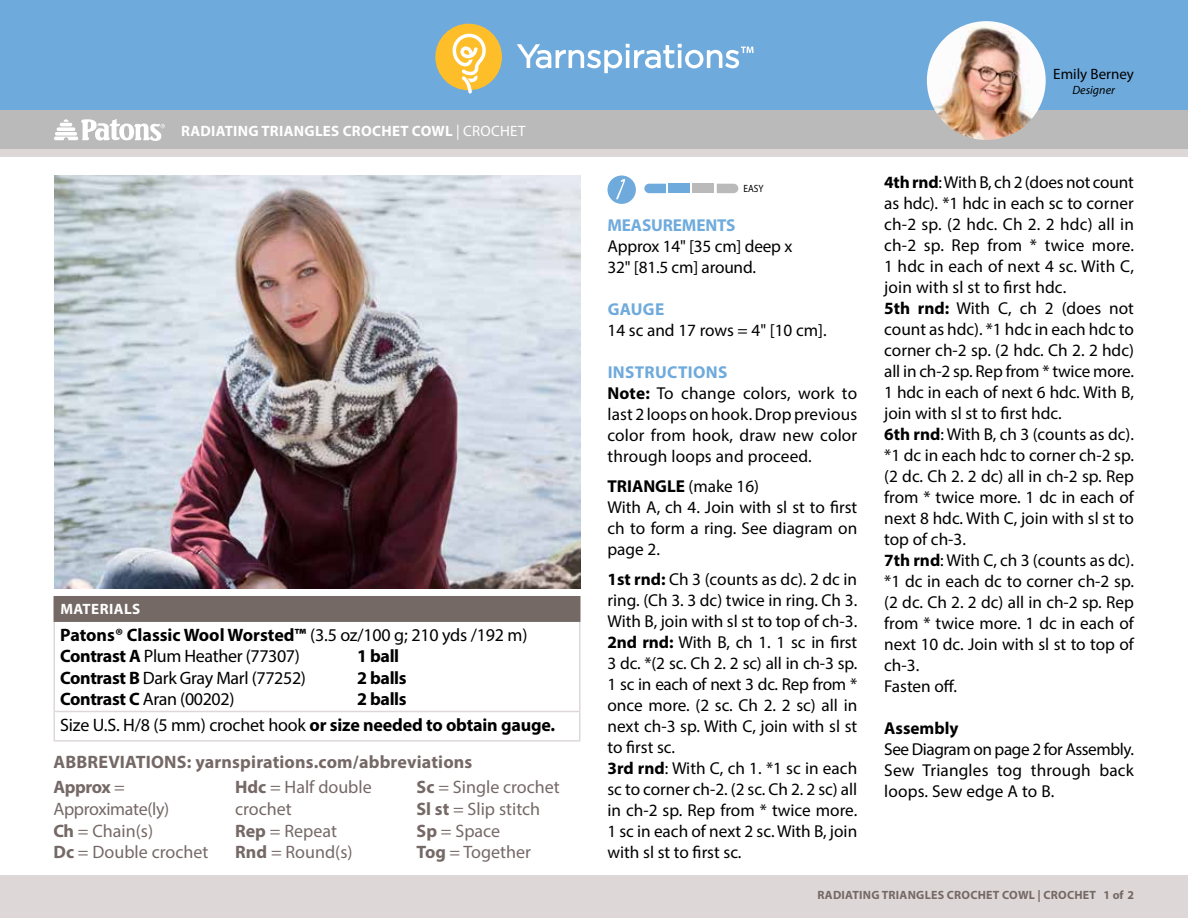
<style>
.page{position:relative;width:1188px;height:918px;background:#fff}
.page>*{position:absolute;margin:0;border:0;box-sizing:border-box;transform-origin:0 0}
.t1{font:18px/21.6px "Myriad Pro";color:#756966}
.t2{font:18px/21.6px "Myriad Pro";letter-spacing:-.02em;color:#000}
.t3{font:700 18px/25.5px "Myriad Pro";letter-spacing:-.02em;color:#000}
.t4{font:700 18px "Myriad Pro";letter-spacing:.01em;color:#756966}
.t5{font:17.25px/21px "Myriad Pro";color:#000}
.t6{font:700 17.25px "Myriad Pro";letter-spacing:-.01em;color:#6fabdd}
.t7{font:700 17.25px "Myriad Pro";color:#000}
.t8{font:700 17.25px "Myriad Pro";letter-spacing:.02em;color:#6faadc}
.t9{font:700 15px "Myriad Pro";letter-spacing:.02em;color:#fff}
.t10{font:15px "Myriad Pro";color:#000}
.t11{font:700 12px "Myriad Pro";letter-spacing:.02em;color:#756966}
.t12{font:italic 12px "Myriad Pro";color:#000}
.t13{font:10.5px "Myriad Pro";color:#000;scale:.9 1}
.s1{font-weight:400}
.s2{font-weight:700}
.s3{font-weight:700;color:#6faadc}
</style>
<div class="page">
<div style="left:0;top:875px;width:1188px;height:43px;background:#ddd8d7"></div>
<div style="left:0;top:149px;width:1188px;height:9px;background:#ddd8d7"></div>
<div style="left:0;top:0;width:1188px;height:111px;background:#6faadc"></div>
<div style="left:0;top:111px;width:1188px;height:38px;background:#bbbaba"></div>
<div style="left:435px;top:24px;width:67px;height:66px;background:#febe2a;border-radius:50%"></div>
<svg style="left:453px;top:34px;width:33px;height:60px"></svg>
<svg style="left:517px;top:44px;width:237px;height:29px"></svg>
<div style="left:54px;top:597px;width:526px;height:24px;background:#756966"></div>
<hr style="left:54px;top:622px;width:1px;height:89px;background:#ddd8d7">
<hr style="left:579px;top:622px;width:1px;height:89px;background:#ddd8d7">
<hr style="left:54px;top:711px;width:527px;height:1px;background:#ddd8d7">
<svg style="left:54px;top:712px;width:1px;height:28px"></svg>
<svg style="left:579px;top:712px;width:1px;height:28px"></svg>
<hr style="left:54px;top:740px;width:527px;height:2px;background:#ddd8d7">
<hr style="left:54px;top:596px;width:527px;height:1px;background:#756966">
<hr style="left:54px;top:620px;width:527px;height:2px;background:#756966">
<img style="left:54px;top:176px;width:526px;height:413px">
<svg style="left:54px;top:119px;width:111px;height:22px"></svg>
<svg style="left:644px;top:184px;width:22px;height:9px"></svg>
<div style="left:668px;top:184px;width:22px;height:9px;background:#6faadc"></div>
<div style="left:693px;top:184px;width:21px;height:9px;background:#bbbaba"></div>
<svg style="left:717px;top:184px;width:21px;height:9px"></svg>
<div style="left:608px;top:176px;width:28px;height:28px;background:#6faadc;border-radius:50%"></div>
<svg style="left:616px;top:179px;width:9px;height:21px"></svg>
<img style="left:927px;top:21px;width:119px;height:119px;border-radius:59px">
<p class="t9" style="left:181px;top:121px;width:346px">RADIATING TRIANGLES CROCHET COWL <span class="s1">| CROCHET</span></p>
<p class="t9" style="left:60px;top:599px;width:81px">MATERIALS</p>
<p class="t2" style="left:60px;top:624px;width:469px"><span class="s2">Patons® Classic Wool Worsted™</span> (3.5 oz/100 g; 210 yds /192 m)<br><span class="s2">Contrast A</span> Plum Heather (77307)</p>
<p class="t3" style="left:357px;top:643px;width:43px">1 ball</p>
<p class="t2" style="left:60px;top:667px;width:247px"><span class="s2">Contrast B</span> Dark Gray Marl (77252)</p>
<p class="t3" style="left:357px;top:664px;width:51px">2 balls</p>
<p class="t2" style="left:60px;top:688px;width:176px"><span class="s2">Contrast C</span> Aran (00202)</p>
<p class="t3" style="left:60px;top:686px;width:496px;text-indent:297px">2 balls<br><span class="s1">Size U.S. H/8 (5 mm) crochet hook</span> or size needed to obtain gauge.</p>
<p class="t4" style="left:53px;top:750px;width:420px">ABBREVIATIONS: yarnspirations.com/abbreviations</p>
<p class="t1" style="left:54px;top:776px;width:156px"><span class="s2">Approx</span> =<br>Approximate(ly)<br><span class="s2">Ch</span> = Chain(s)<br><span class="s2">Dc</span> = Double crochet</p>
<p class="t1" style="left:235px;top:776px;width:138px"><span class="s2">Hdc</span> = Half double crochet<br><span class="s2">Rep</span> = Repeat<br><span class="s2">Rnd</span> = Round(s)</p>
<p class="t1" style="left:417px;top:776px;width:145px"><span class="s2">Sc</span> = Single crochet<br><span class="s2">Sl st</span> = Slip stitch<br><span class="s2">Sp</span> = Space<br><span class="s2">Tog</span> = Together</p>
<p class="t10" style="left:1053px;top:64px;width:82px">Emily Berney</p>
<p class="t12" style="left:1072px;top:82px;width:44px">Designer</p>
<p class="t13" style="left:743px;top:182px;width:24px">EASY</p>
<p class="t6" style="left:608px;top:214px;width:130px">MEASUREMENTS</p>
<p class="t5" style="left:608px;top:236px;width:186px">Approx 14" [35 cm] deep x<br>32" [81.5 cm] around.</p>
<p class="t8" style="left:608px;top:298px;width:58px">GAUGE</p>
<p class="t5" style="left:608px;top:320px;width:221px">14 sc and 17 rows = 4" [10 cm].</p>
<p class="t5" style="left:608px;top:362px;width:251px"><span class="s3">INSTRUCTIONS<br></span><span class="s2">Note:</span> To change colors, work to last 2 loops on hook. Drop previous color from hook, draw new color through loops and proceed.</p>
<p class="t5" style="left:608px;top:476px;width:251px"><span class="s2">TRIANGLE</span> (make 16)<br>With A, ch 4. Join with sl st to first ch to form a ring. See diagram on page 2.</p>
<p class="t5" style="left:608px;top:569px;width:251px"><span class="s2">1st rnd:</span> Ch 3 (counts as dc). 2 dc in ring. (Ch 3. 3 dc) twice in ring. Ch 3.<br>With B, join with sl st to top of ch-3.<br><span class="s2">2nd rnd:</span> With B, ch 1. 1 sc in first<br>3 dc. *(2 sc. Ch 2. 2 sc) all in ch-3 sp.<br>1 sc in each of next 3 dc. Rep from * once more. (2 sc. Ch 2. 2 sc) all in next ch-3 sp. With C, join with sl st to first sc.<br><span class="s2">3rd rnd</span>: With C, ch 1. *1 sc in each sc to corner ch-2. (2 sc. Ch 2. 2 sc) all in ch-2 sp. Rep from * twice more.<br>1 sc in each of next 2 sc. With B, join with sl st to first sc.</p>
<p class="t5" style="left:884px;top:172px;width:251px"><span class="s2">4th rnd</span>: With B, ch 2 (does not count as hdc). *1 hdc in each sc to corner ch-2 sp. (2 hdc. Ch 2. 2 hdc) all in ch-2 sp. Rep from * twice more.<br>1 hdc in each of next 4 sc. With C, join with sl st to first hdc.<br><span class="s2">5th rnd:</span> With C, ch 2 (does not count as hdc). *1 hdc in each hdc to corner ch-2 sp. (2 hdc. Ch 2. 2 hdc) all in ch-2 sp. Rep from * twice more.<br>1 hdc in each of next 6 hdc. With B, join with sl st to first hdc.<br><span class="s2">6th rnd</span>: With B, ch 3 (counts as dc). *1 dc in each hdc to corner ch-2 sp. (2 dc. Ch 2. 2 dc) all in ch-2 sp. Rep from * twice more. 1 dc in each of next 8 hdc. With C, join with sl st to top of ch-3.<br><span class="s2">7th rnd</span>: With C, ch 3 (counts as dc). *1 dc in each dc to corner ch-2 sp. (2 dc. Ch 2. 2 dc) all in ch-2 sp. Rep from * twice more. 1 dc in each of next 10 dc. Join with sl st to top of ch-3.<br>Fasten off.</p>
<p class="t7" style="left:884px;top:717px;width:76px">Assembly</p>
<p class="t5" style="left:884px;top:739px;width:251px;text-align:justify">See Diagram on page 2 for Assembly.<br>Sew Triangles tog through back loops. Sew edge A to B.</p>
<p class="t11" style="left:817px;top:887px;width:318px">RADIATING TRIANGLES CROCHET COWL | CROCHET 1 of 2</p>
</div>
